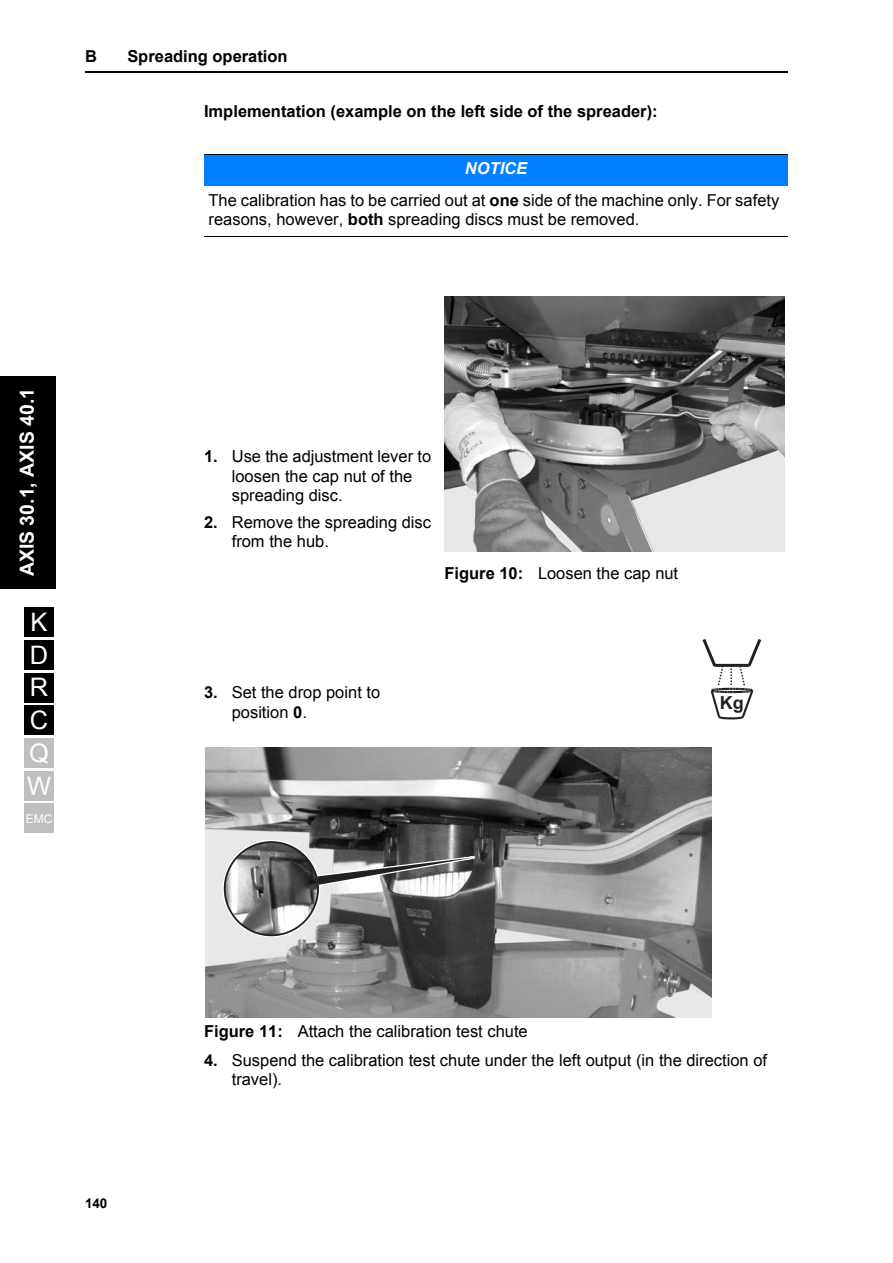
<style>
.page{position:relative;width:893px;height:1263px;background:#fff}
.page>*{position:absolute;margin:0;border:0;box-sizing:border-box;transform-origin:0 0}
.t1{font:25.5px/32.7px "Arial";color:#fff}
.t2{font:700 19.5px "Arial";color:#fff}
.t3{font:700 18px "Arial";color:#231f20}
.t4{font:16.5px/19.5px "Arial";color:#000}
.t5{font:700 16.5px "Arial";color:#000}
.t6{font:700 13.5px "Arial";color:#000}
.t7{font:12px "Arial";color:#fff}
.s1{font-weight:700;font-style:italic;color:#fff}
.s2{font-weight:700}
</style>
<div class="page">
<hr style="left:85px;top:72px;width:702px;height:1px;background:#000">
<div style="left:0;top:376px;width:55px;height:213px;background:#000"></div>
<div style="left:204px;top:154px;width:583px;height:32px;background:#0080ff"></div>
<hr style="left:204px;top:154px;width:583px;height:1px;background:#000">
<hr style="left:204px;top:237px;width:583px;height:1px;background:#000">
<img style="left:444px;top:296px;width:340px;height:255px">
<svg style="left:702px;top:639px;width:59px;height:80px"></svg>
<img style="left:205px;top:748px;width:506px;height:269px">
<div style="left:224px;top:841px;width:95px;height:95px;border:2px solid #231f20;border-radius:50%"></div>
<svg style="left:314px;top:843px;width:254px;height:45px;background:#898989"></svg>
<div style="left:24px;top:607px;width:30px;height:30px;background:#000"></div>
<div style="left:24px;top:640px;width:30px;height:30px;background:#000"></div>
<div style="left:24px;top:673px;width:30px;height:30px;background:#000"></div>
<div style="left:24px;top:706px;width:30px;height:29px;background:#000"></div>
<div style="left:24px;top:738px;width:30px;height:30px;background:#bfbfbf"></div>
<div style="left:24px;top:771px;width:30px;height:30px;background:#bfbfbf"></div>
<div style="left:24px;top:803px;width:30px;height:29px;background:#bfbfbf"></div>
<p class="t5" style="left:85px;top:47px;width:13px">B</p>
<p class="t5" style="left:128px;top:47px;width:162px">Spreading operation</p>
<p class="t5" style="left:204px;top:102px;width:455px">Implementation (example on the left side of the spreader):</p>
<p class="t4" style="left:209px;top:153px;width:572px;line-height:31.5px;text-align:center"><span class="s1">NOTICE<br></span>The calibration has to be carried out at <span class="s2">one</span> side of the machine only. For safety</p>
<p class="t4" style="left:209px;top:210px;width:432px">reasons, however, <span class="s2">both</span> spreading discs must be removed.</p>
<p class="t2" style="left:16px;top:576px;width:190px;rotate:-90deg">AXIS 30.1, AXIS 40.1</p>
<h1 class="t1" style="left:27px;top:606px;width:26px">K<br>D<br>R<br>C<br>Q<br>W</h1>
<p class="t7" style="left:26px;top:812px;width:28px">EMC</p>
<p class="t4" style="left:232px;top:446px;width:201px;text-indent:-28px"><span class="s2">1.</span> Use the adjustment lever to loosen the cap nut of the spreading disc.</p>
<p class="t4" style="left:232px;top:512px;width:201px;text-indent:-28px"><span class="s2">2.</span> Remove the spreading disc from the hub.</p>
<p class="t4" style="left:444px;top:563px;width:235px"><span class="s2">Figure 10:</span> Loosen the cap nut</p>
<p class="t4" style="left:232px;top:683px;width:150px;text-indent:-28px"><span class="s2">3.</span> Set the drop point to position <span class="s2">0</span>.</p>
<p class="t3" style="left:719px;top:696px;width:25px">Kg</p>
<p class="t6" style="left:85px;top:1196px;width:24px">140</p>
<p class="t4" style="left:204px;top:1022px;width:325px"><span class="s2">Figure 11:</span> Attach the calibration test chute</p>
<p class="t4" style="left:232px;top:1050px;width:537px;text-indent:-28px"><span class="s2">4.</span> Suspend the calibration test chute under the left output (in the direction of travel).</p>
</div>
